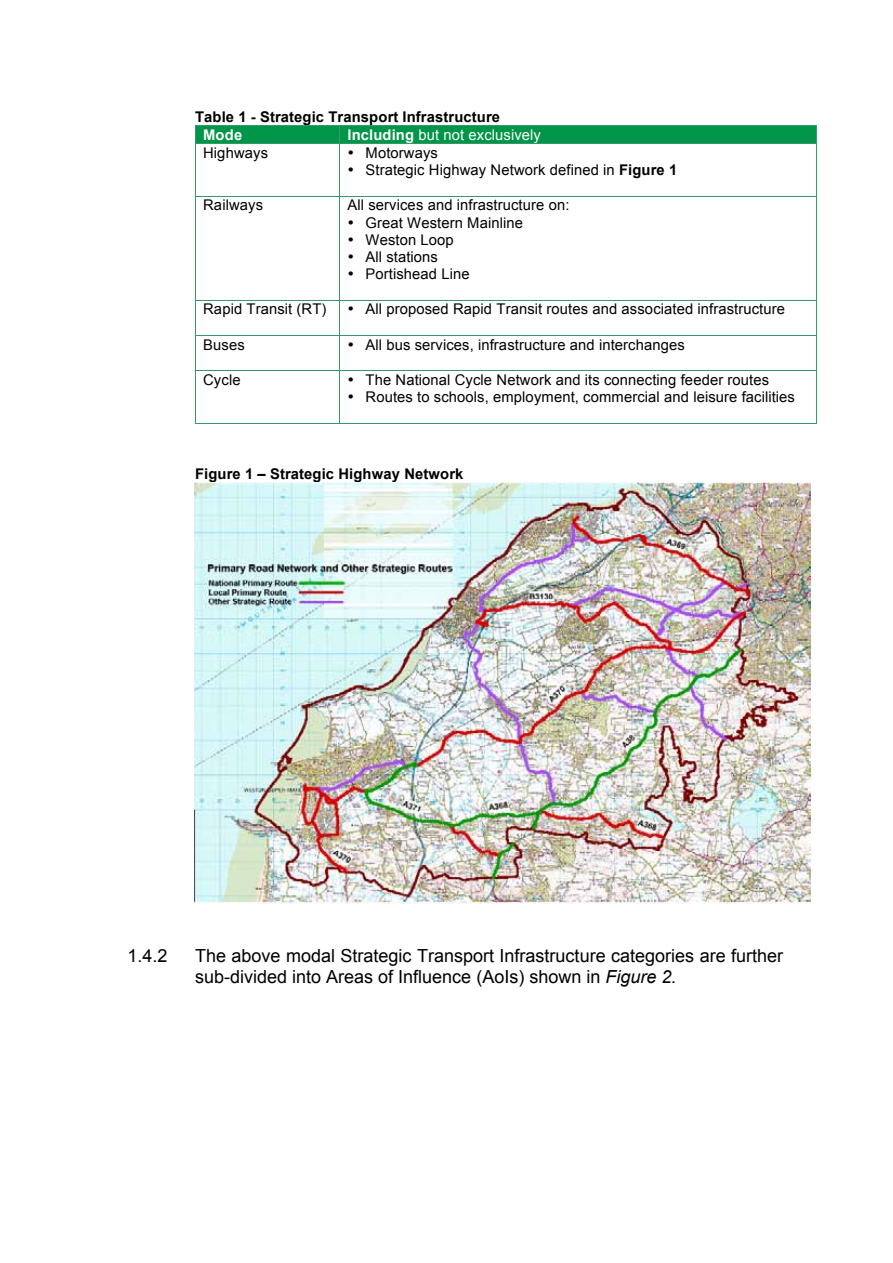
<style>
.page{position:relative;width:893px;height:1263px;background:#fff}
.page>*{position:absolute;margin:0;border:0;box-sizing:border-box;transform-origin:0 0}
.t1{font:18px/20.9px "Arial";color:#000}
.t2{font:14.7px "Arial";letter-spacing:.01em;color:#000}
.t3{font:700 14.7px "Arial";letter-spacing:.01em;color:#000}
.t4{font:14.7px "Arial";letter-spacing:.01em;color:#fff}
.t5{font:700 14.7px "Arial";color:#fff}
.s1{font-weight:700}
.s2{font-style:italic}
</style>
<div class="page">
<div style="left:195px;top:126px;width:144px;height:17px;background:#019549"></div>
<div style="left:339px;top:126px;width:476px;height:17px;background:#019549"></div>
<hr style="left:195px;top:125px;width:144px;height:1px;background:#396">
<hr style="left:339px;top:125px;width:476px;height:1px;background:#396">
<svg style="left:195px;top:126px;width:1px;height:17px"></svg>
<hr style="left:195px;top:143px;width:144px;height:1px;background:#396">
<svg style="left:339px;top:126px;width:1px;height:17px"></svg>
<hr style="left:339px;top:143px;width:476px;height:1px;background:#396">
<svg style="left:815px;top:125px;width:1px;height:19px"></svg>
<hr style="left:195px;top:144px;width:1px;height:52px;background:#396">
<hr style="left:339px;top:144px;width:1px;height:52px;background:#396">
<hr style="left:815px;top:144px;width:1px;height:52px;background:#396">
<hr style="left:195px;top:196px;width:144px;height:1px;background:#396">
<hr style="left:339px;top:196px;width:476px;height:1px;background:#396">
<hr style="left:195px;top:197px;width:1px;height:103px;background:#396">
<hr style="left:339px;top:197px;width:1px;height:103px;background:#396">
<hr style="left:815px;top:197px;width:1px;height:103px;background:#396">
<hr style="left:195px;top:300px;width:144px;height:1px;background:#396">
<hr style="left:339px;top:300px;width:476px;height:1px;background:#396">
<hr style="left:195px;top:301px;width:1px;height:34px;background:#396">
<hr style="left:339px;top:301px;width:1px;height:34px;background:#396">
<hr style="left:815px;top:301px;width:1px;height:34px;background:#396">
<hr style="left:195px;top:335px;width:144px;height:1px;background:#396">
<hr style="left:339px;top:335px;width:476px;height:1px;background:#396">
<hr style="left:195px;top:336px;width:1px;height:35px;background:#396">
<hr style="left:339px;top:336px;width:1px;height:35px;background:#396">
<hr style="left:815px;top:336px;width:1px;height:35px;background:#396">
<hr style="left:195px;top:371px;width:144px;height:1px;background:#396">
<hr style="left:339px;top:371px;width:476px;height:1px;background:#396">
<hr style="left:195px;top:371px;width:1px;height:52px;background:#396">
<hr style="left:195px;top:423px;width:144px;height:1px;background:#396">
<hr style="left:339px;top:371px;width:1px;height:52px;background:#396">
<hr style="left:339px;top:423px;width:476px;height:1px;background:#396">
<hr style="left:815px;top:371px;width:1px;height:52px;background:#396">
<img style="left:195px;top:483px;width:615px;height:420px">
<p class="t3" style="left:195px;top:107px;width:306px">Table 1 - Strategic Transport Infrastructure</p>
<p class="t5" style="left:203px;top:125px;width:41px">Mode</p>
<p class="t4" style="left:347px;top:125px;width:195px"><span class="s1">Including</span> but not exclusively</p>
<p class="t2" style="left:203px;top:143px;width:66px">Highways</p>
<p class="t2" style="left:347px;top:143px;width:92px">• Motorways</p>
<p class="t2" style="left:347px;top:160px;width:331px">• Strategic Highway Network defined in <span class="s1">Figure 1</span></p>
<p class="t2" style="left:203px;top:196px;width:61px">Railways</p>
<p class="t2" style="left:347px;top:196px;width:223px">All services and infrastructure on:</p>
<p class="t2" style="left:347px;top:213px;width:177px">• Great Western Mainline</p>
<p class="t2" style="left:347px;top:230px;width:108px">• Weston Loop</p>
<p class="t2" style="left:347px;top:247px;width:92px">• All stations</p>
<p class="t2" style="left:347px;top:264px;width:124px">• Portishead Line</p>
<p class="t2" style="left:203px;top:300px;width:125px">Rapid Transit (RT)</p>
<p class="t2" style="left:347px;top:300px;width:439px">• All proposed Rapid Transit routes and associated infrastructure</p>
<p class="t2" style="left:203px;top:335px;width:43px">Buses</p>
<p class="t2" style="left:347px;top:335px;width:339px">• All bus services, infrastructure and interchanges</p>
<p class="t2" style="left:203px;top:370px;width:39px">Cycle</p>
<p class="t2" style="left:347px;top:370px;width:423px">• The National Cycle Network and its connecting feeder routes</p>
<p class="t2" style="left:347px;top:387px;width:449px">• Routes to schools, employment, commercial and leisure facilities</p>
<p class="t3" style="left:195px;top:464px;width:270px">Figure 1 – Strategic Highway Network</p>
<p class="t1" style="left:127px;top:945px;width:42px">1.4.2</p>
<p class="t1" style="left:195px;top:945px;width:589px">The above modal Strategic Transport Infrastructure categories are further sub-divided into Areas of Influence (AoIs) shown in <span class="s2">Figure 2.</span></p>
</div>
